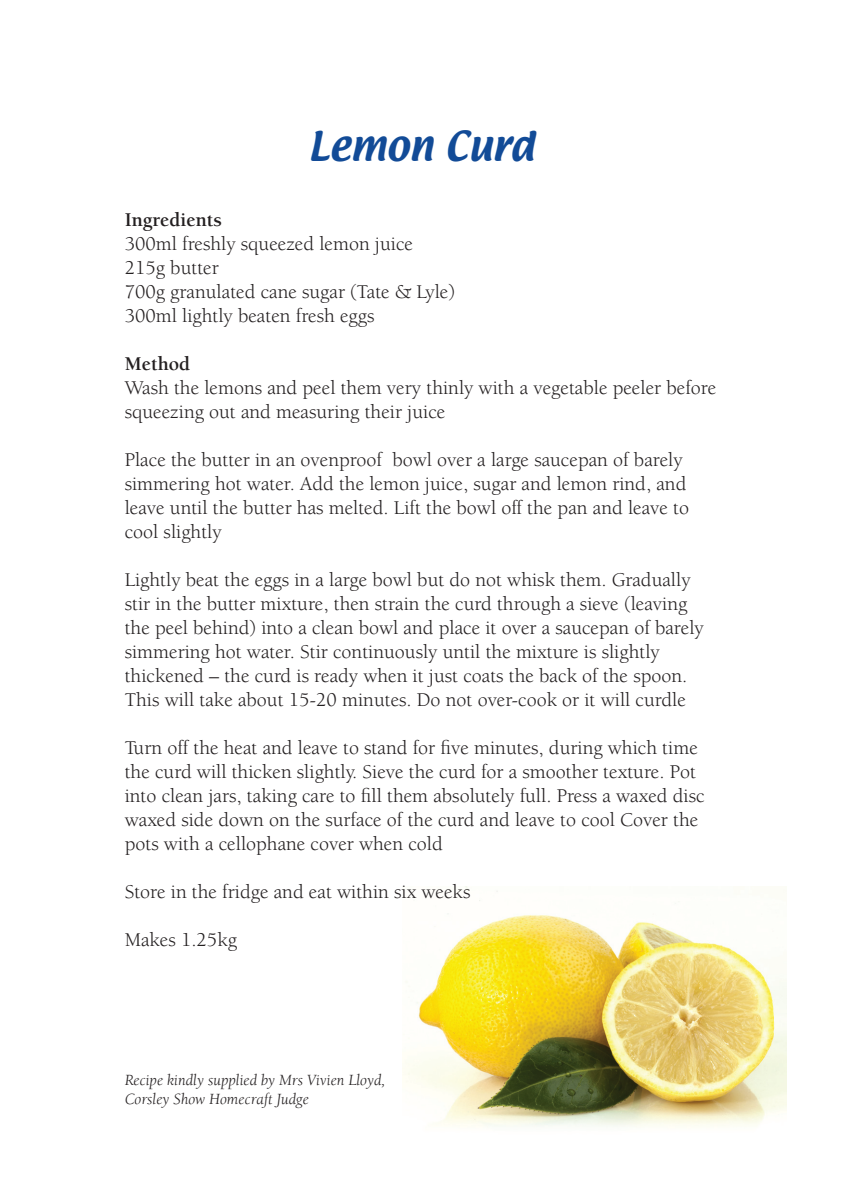
<style>
.page{position:relative;width:842px;height:1191px;background:#fff}
.page>*{position:absolute;margin:0;border:0;box-sizing:border-box;transform-origin:0 0}
.Main_Heading{font:36px "Textile";color:#124b97}
.t1{font:20px/24px "Berkeley";color:#231f20}
.Text_heading{font:700 20px "Berkeley";color:#231f20}
.t2{font:italic 16px/19.2px "Berkeley";color:#231f20}
</style>
<div class="page">
<img style="left:403px;top:886px;width:384px;height:241px">
<p class="Main_Heading" style="left:308px;top:121px;width:227px">Lemon Curd</p>
<p class="Text_heading" style="left:125px;top:209px;width:99px">Ingredients</p>
<p class="t1" style="left:125px;top:232px;width:332px">300ml freshly squeezed lemon juice<br>215g butter<br>700g granulated cane sugar (Tate &amp; Lyle)<br>300ml lightly beaten fresh eggs</p>
<p class="Text_heading" style="left:125px;top:353px;width:67px">Method</p>
<p class="t1" style="left:125px;top:376px;width:593px">Wash the lemons and peel them very thinly with a vegetable peeler before squeezing out and measuring their juice</p>
<p class="t1" style="left:125px;top:448px;width:566px">Place the butter in an ovenproof bowl over a large saucepan of barely simmering hot water. Add the lemon juice, sugar and lemon rind, and leave until the butter has melted. Lift the bowl off the pan and leave to cool slightly</p>
<p class="t1" style="left:125px;top:568px;width:580px">Lightly beat the eggs in a large bowl but do not whisk them. Gradually stir in the butter mixture, then strain the curd through a sieve (leaving the peel behind) into a clean bowl and place it over a saucepan of barely simmering hot water. Stir continuously until the mixture is slightly thickened – the curd is ready when it just coats the back of the spoon.<br>This will take about 15-20 minutes. Do not over-cook or it will curdle</p>
<p class="t1" style="left:125px;top:736px;width:581px">Turn off the heat and leave to stand for five minutes, during which time the curd will thicken slightly. Sieve the curd for a smoother texture. Pot into clean jars, taking care to fill them absolutely full. Press a waxed disc waxed side down on the surface of the curd and leave to cool Cover the pots with a cellophane cover when cold</p>
<p class="t1" style="left:125px;top:880px;width:347px">Store in the fridge and eat within six weeks</p>
<p class="t1" style="left:125px;top:928px;width:114px">Makes 1.25kg</p>
<p class="t2" style="left:125px;top:1071px;width:262px">Recipe kindly supplied by Mrs Vivien Lloyd,<br>Corsley Show Homecraft Judge</p>
</div>
